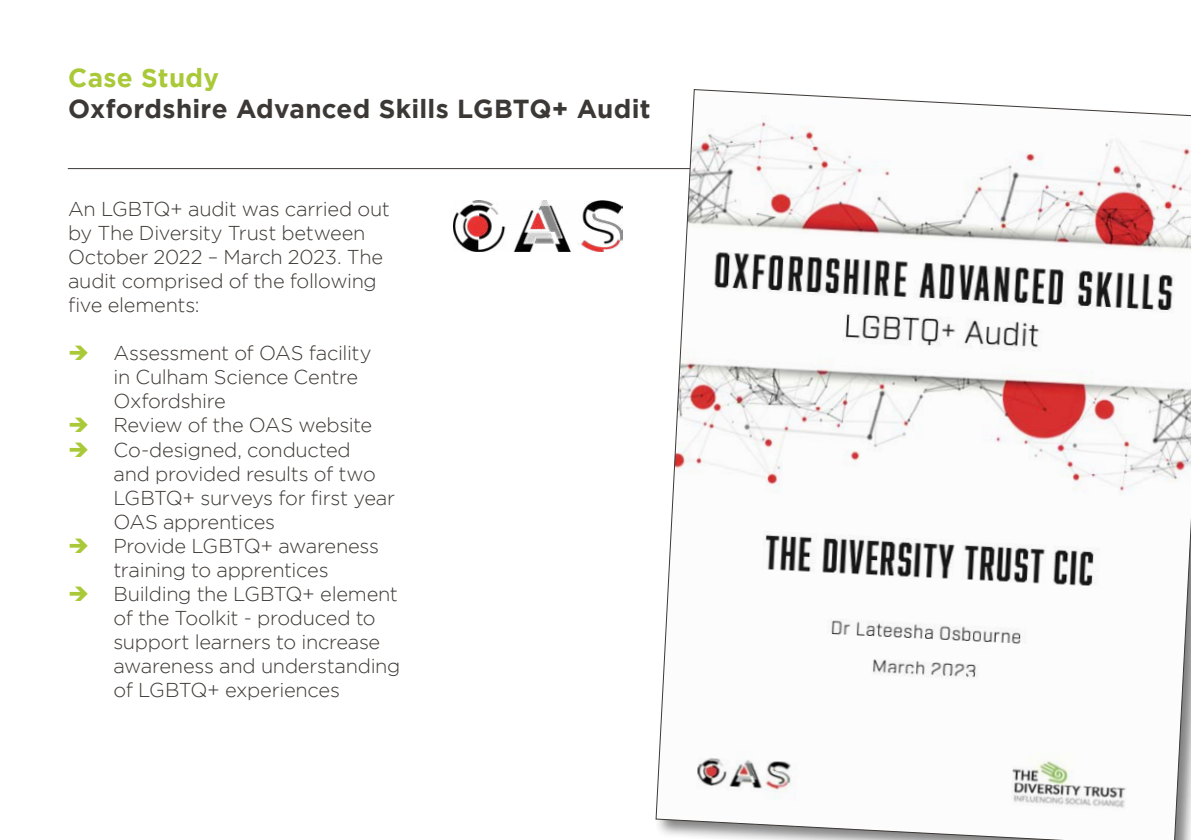
<style>
.page{position:relative;width:1191px;height:840px;background:#fff}
.page>*{position:absolute;margin:0;border:0;box-sizing:border-box;transform-origin:0 0}
.t1{font:700 26px "Gotham";letter-spacing:.01em;color:#3c3835}
.t2{font:700 26px "Gotham";letter-spacing:.015em;color:#aac939}
.t3{font:300 20px/24px "Gotham";letter-spacing:-.015em;color:#3c3835}
.s1{color:#aac939}
</style>
<div class="page">
<hr style="left:68px;top:168px;width:1055px;height:1px;background:#3c3835">
<svg style="left:655px;top:89px;width:536px;height:750px"></svg>
<img style="left:454px;top:200px;width:168px;height:51px">
<p class="t2" style="left:68px;top:62px;width:152px">Case Study</p>
<p class="t1" style="left:68px;top:93px;width:584px">Oxfordshire Advanced Skills LGBTQ+ Audit</p>
<p class="t3" style="left:68px;top:197px;width:323px">An LGBTQ+ audit was carried out by The Diversity Trust between<br>October 2022 – March 2023. The audit comprised of the following five elements:</p>
<p class="t3" style="left:113px;top:341px;width:259px;text-indent:-45px"><span class="s1">➔</span> Assessment of OAS facility in Culham Science Centre<br>Oxfordshire</p>
<p class="t3" style="left:68px;top:413px;width:306px"><span class="s1">➔</span> Review of the OAS website</p>
<p class="t3" style="left:113px;top:437px;width:283px;text-indent:-45px"><span class="s1">➔</span> Co-designed, conducted<br>and provided results of two<br>LGBTQ+ surveys for first year<br>OAS apprentices</p>
<p class="t3" style="left:68px;top:533px;width:313px;text-align:center"><span class="s1">➔</span> Provide LGBTQ+ awareness training to apprentices</p>
<p class="t3" style="left:113px;top:581px;width:288px;text-indent:-45px"><span class="s1">➔</span> Building the LGBTQ+ element of the Toolkit - produced to support learners to increase awareness and understanding of LGBTQ+ experiences</p>
</div>
